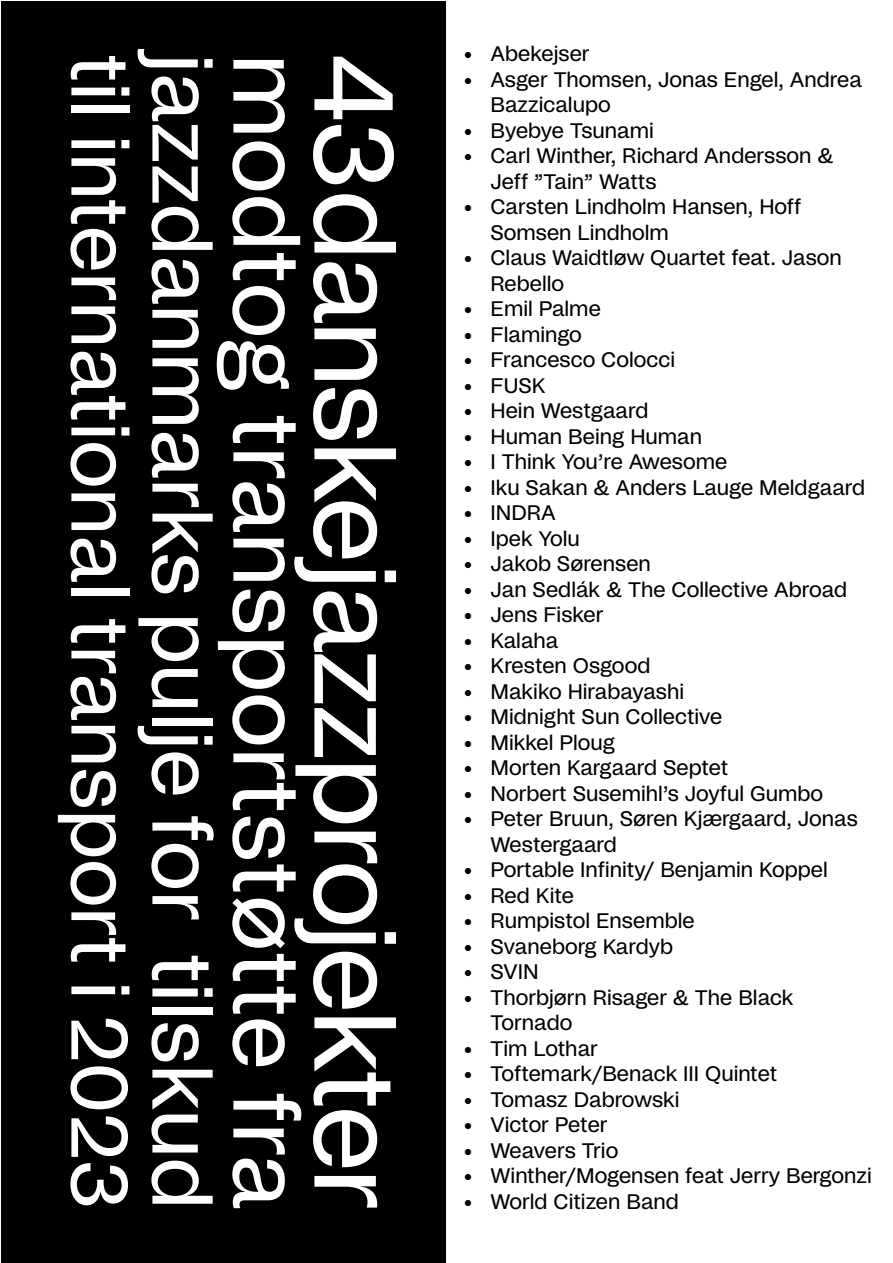
<style>
.page{position:relative;width:893px;height:1263px;background:#fff}
.page>*{position:absolute;margin:0;border:0;box-sizing:border-box;transform-origin:0 0}
.t1{font:111.75px "Studio 6";letter-spacing:-.025em;color:#fff}
.t2{font:91.5px "Studio 6";color:#fff}
.t3{font:82.5px "Studio 6";color:#fff}
.t4{font:79.5px "Studio 6";color:#fff}
.t5{font:21px/25.5px "Studio 6";color:#000}
</style>
<div class="page">
<div style="left:1px;top:1px;width:445px;height:1261px;background:#000"></div>
<h3 class="t4" style="left:148px;top:54px;width:1156px;rotate:90deg">til international transport i 2023</h3>
<h3 class="t3" style="left:232px;top:54px;width:1156px;rotate:90deg">jazzdanmarks pulje for tilskud</h3>
<h2 class="t2" style="left:322px;top:54px;width:1156px;rotate:90deg">modtog transportstøtte fra</h2>
<h1 class="t1" style="left:422px;top:54px;width:1157px;rotate:90deg">43 danske jazzprojekter</h1>
<p class="t5" style="left:463px;top:41px;width:128px">• Abekejser</p>
<p class="t5" style="left:490px;top:66px;width:373px;text-indent:-27px">• Asger Thomsen, Jonas Engel, Andrea<br>Bazzicalupo</p>
<p class="t5" style="left:463px;top:117px;width:192px">• Byebye Tsunami</p>
<p class="t5" style="left:490px;top:143px;width:345px;text-indent:-27px">• Carl Winther, Richard Andersson &amp;<br>Jeff ”Tain” Watts</p>
<p class="t5" style="left:490px;top:194px;width:312px;text-indent:-27px">• Carsten Lindholm Hansen, Hoff<br>Somsen Lindholm</p>
<p class="t5" style="left:490px;top:245px;width:353px;text-indent:-27px">• Claus Waidtløw Quartet feat. Jason<br>Rebello</p>
<p class="t5" style="left:463px;top:296px;width:139px">• Emil Palme</p>
<p class="t5" style="left:463px;top:321px;width:120px">• Flamingo</p>
<p class="t5" style="left:463px;top:347px;width:213px">• Francesco Colocci</p>
<p class="t5" style="left:463px;top:372px;width:84px">• FUSK</p>
<p class="t5" style="left:463px;top:398px;width:186px">• Hein Westgaard</p>
<p class="t5" style="left:463px;top:423px;width:240px">• Human Being Human</p>
<p class="t5" style="left:463px;top:449px;width:265px">• I Think You’re Awesome</p>
<p class="t5" style="left:463px;top:474px;width:403px">• Iku Sakan &amp; Anders Lauge Meldgaard</p>
<p class="t5" style="left:463px;top:500px;width:94px">• INDRA</p>
<p class="t5" style="left:463px;top:525px;width:118px">• Ipek Yolu</p>
<p class="t5" style="left:463px;top:551px;width:189px">• Jakob Sørensen</p>
<p class="t5" style="left:463px;top:576px;width:385px">• Jan Sedlák &amp; The Collective Abroad</p>
<p class="t5" style="left:463px;top:602px;width:141px">• Jens Fisker</p>
<p class="t5" style="left:463px;top:627px;width:96px">• Kalaha</p>
<p class="t5" style="left:463px;top:653px;width:189px">• Kresten Osgood</p>
<p class="t5" style="left:463px;top:678px;width:222px">• Makiko Hirabayashi</p>
<p class="t5" style="left:463px;top:704px;width:260px">• Midnight Sun Collective</p>
<p class="t5" style="left:463px;top:729px;width:153px">• Mikkel Ploug</p>
<p class="t5" style="left:463px;top:755px;width:266px">• Morten Kargaard Septet</p>
<p class="t5" style="left:463px;top:780px;width:361px">• Norbert Susemihl’s Joyful Gumbo</p>
<p class="t5" style="left:490px;top:806px;width:369px;text-indent:-27px">• Peter Bruun, Søren Kjærgaard, Jonas<br>Westergaard</p>
<p class="t5" style="left:463px;top:857px;width:366px">• Portable Infinity/ Benjamin Koppel</p>
<p class="t5" style="left:463px;top:882px;width:112px">• Red Kite</p>
<p class="t5" style="left:463px;top:908px;width:233px">• Rumpistol Ensemble</p>
<p class="t5" style="left:463px;top:933px;width:211px">• Svaneborg Kardyb</p>
<p class="t5" style="left:463px;top:959px;width:77px">• SVIN</p>
<p class="t5" style="left:490px;top:984px;width:305px;text-indent:-27px">• Thorbjørn Risager &amp; The Black<br>Tornado</p>
<p class="t5" style="left:463px;top:1035px;width:136px">• Tim Lothar</p>
<p class="t5" style="left:463px;top:1061px;width:315px">• Toftemark/Benack III Quintet</p>
<p class="t5" style="left:463px;top:1086px;width:218px">• Tomasz Dabrowski</p>
<p class="t5" style="left:463px;top:1112px;width:145px">• Victor Peter</p>
<p class="t5" style="left:463px;top:1137px;width:156px">• Weavers Trio</p>
<p class="t5" style="left:463px;top:1163px;width:410px">• Winther/Mogensen feat Jerry Bergonzi</p>
<p class="t5" style="left:463px;top:1188px;width:217px">• World Citizen Band</p>
</div>
